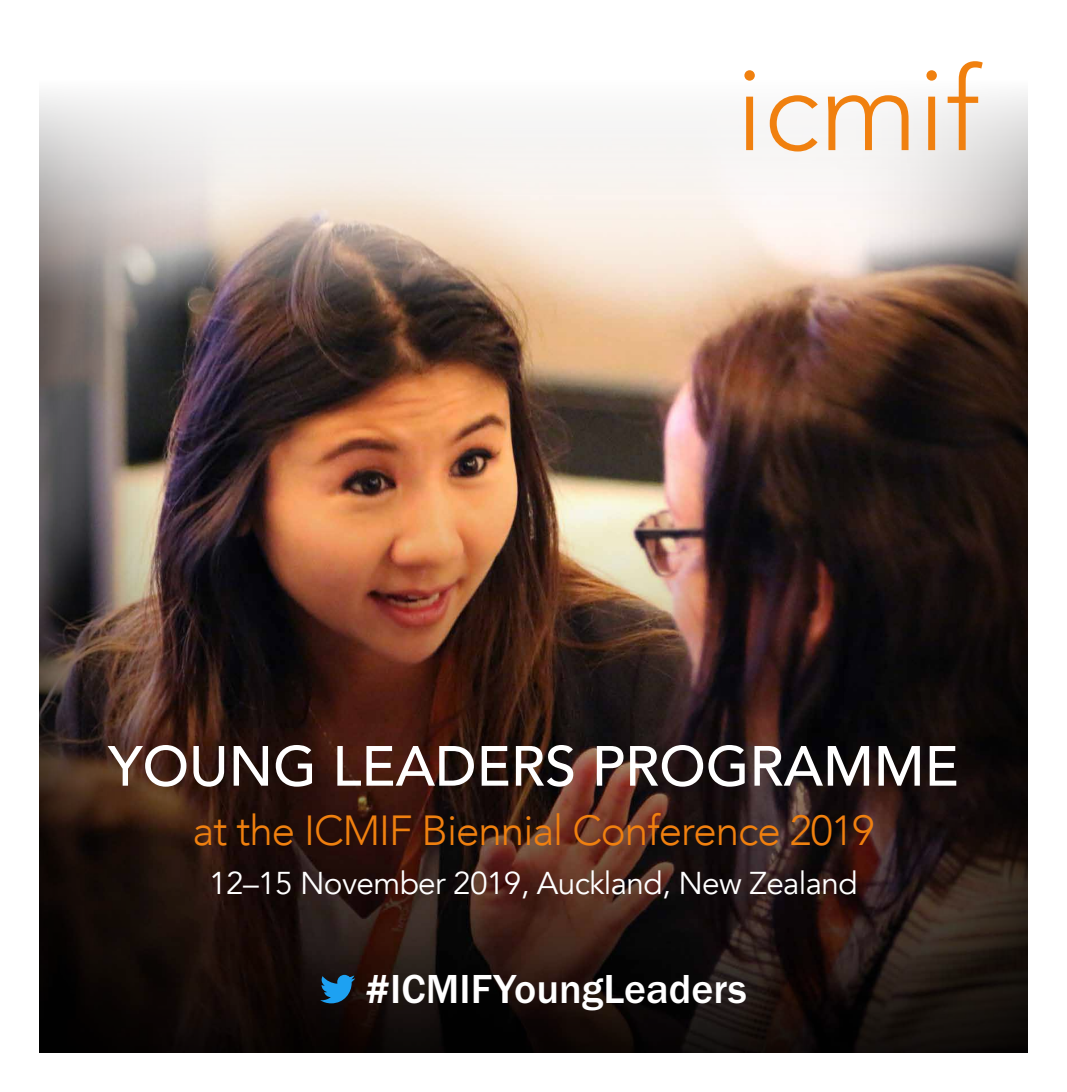
<style>
.page{position:relative;width:1067px;height:1092px;background:#fff}
.page>*{position:absolute;margin:0;border:0;box-sizing:border-box;transform-origin:0 0}
.t1{font:500 56px "Avenir";color:#fff}
.t2{font:300 42px "Avenir";letter-spacing:-.025em;color:#f0800f}
.t3{font:500 42px "Franklin Gothic URW";color:#fff}
.t4{font:31.5px "Avenir";letter-spacing:-.02em;color:#fff}
</style>
<div class="page">
<img style="left:39px;top:304px;width:988px;height:748px">
<svg style="left:39px;top:62px;width:989px;height:242px"></svg>
<svg style="left:744px;top:70px;width:11px;height:80px"></svg>
<svg style="left:769px;top:95px;width:48px;height:56px"></svg>
<svg style="left:827px;top:95px;width:81px;height:55px"></svg>
<svg style="left:926px;top:70px;width:10px;height:80px"></svg>
<svg style="left:947px;top:61px;width:35px;height:89px"></svg>
<svg style="left:320px;top:974px;width:35px;height:29px"></svg>
<h1 class="t1" style="left:108px;top:717px;width:852px">YOUNG LEADERS PROGRAMME</h1>
<h2 class="t2" style="left:193px;top:805px;width:683px">at the ICMIF Biennial Conference 2019</h2>
<p class="t4" style="left:209px;top:864px;width:650px">12–15 November 2019, Auckland, New Zealand</p>
<h2 class="t3" style="left:365px;top:962px;width:383px">#ICMIFYoungLeaders</h2>
</div>
